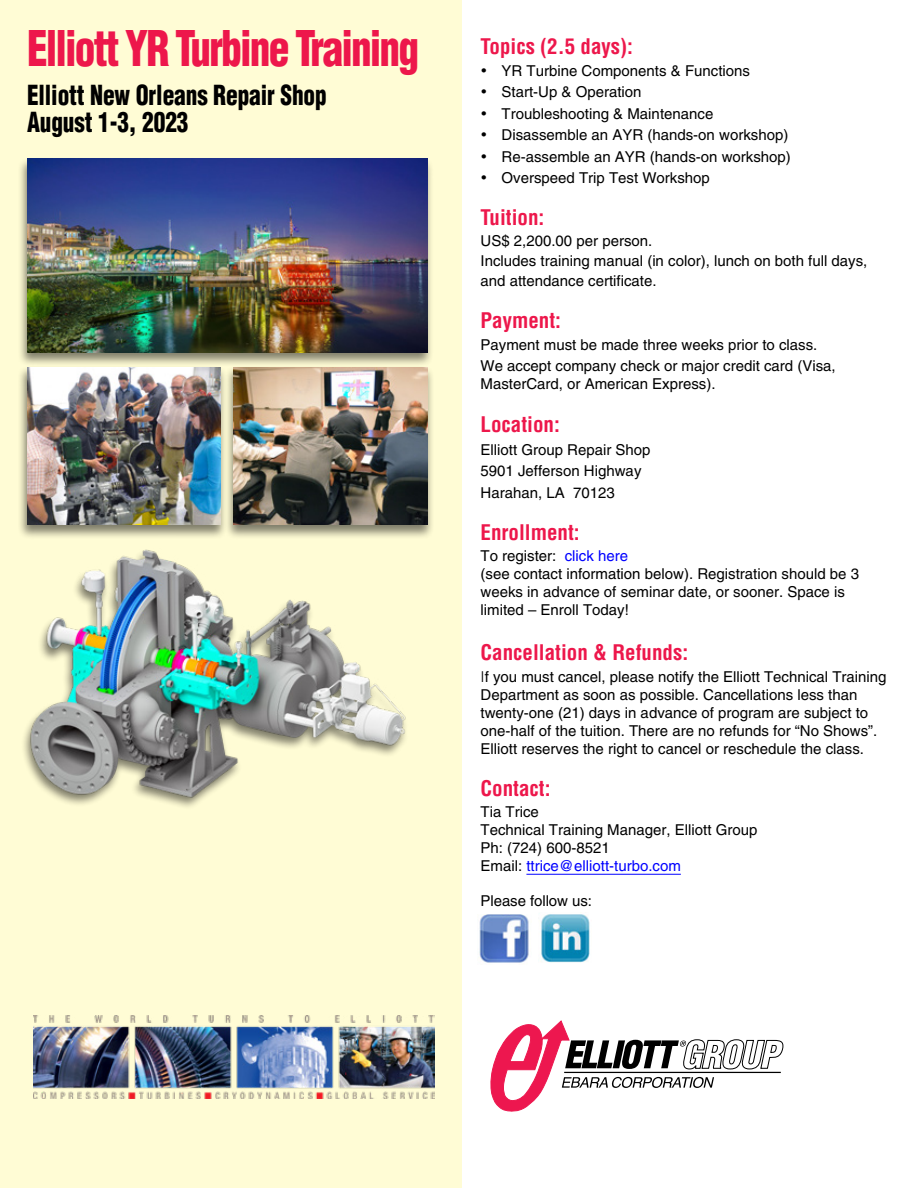
<style>
.page{position:relative;width:918px;height:1188px;background:#fff}
.page>*{position:absolute;margin:0;border:0;box-sizing:border-box;transform-origin:0 0}
.t1{font:900 condensed 48px "Helvetica";letter-spacing:-.045em;color:#ed174b;scale:.87 1}
.t2{font:900 condensed 27px/26.2px "Helvetica LT Std";letter-spacing:-.005em;color:#000;scale:.87 1}
.t3{font:700 condensed 21px "Helvetica";color:#ed174b}
.t4{font:15px/18px "Helvetica LT Std";color:#000}
.s1{color:#00f}
.s2{font-family:"Helvetica";font-weight:300}
</style>
<div class="page">
<div style="left:0;top:0;width:461px;height:1188px;background:#fffcd5"></div>
<div style="left:18px;top:366px;width:209px;height:174px;background:#000;opacity:.5"></div>
<img style="left:27px;top:367px;width:194px;height:157px">
<div style="left:225px;top:366px;width:209px;height:174px;background:#000;opacity:.5"></div>
<img style="left:234px;top:367px;width:194px;height:157px">
<img style="left:33px;top:1015px;width:401px;height:83px">
<svg style="left:490px;top:1021px;width:294px;height:91px"></svg>
<hr style="left:564px;top:1072px;width:217px;height:1px;background:#000">
<div style="left:18px;top:157px;width:416px;height:210px;background:#000;opacity:.5"></div>
<img style="left:27px;top:159px;width:401px;height:193px">
<img style="left:27px;top:549px;width:379px;height:253px">
<img style="left:479px;top:914px;width:50px;height:49px">
<img style="left:541px;top:914px;width:49px;height:49px">
<hr style="left:526px;top:874px;width:155px;height:1px;background:#00f">
<h1 class="t1" style="left:27px;top:18px;width:452px">Elliott YR Turbine Training</h1>
<h2 class="t2" style="left:27px;top:82px;width:346px">Elliott New Orleans Repair Shop<br>August 1-3, 2023</h2>
<h3 class="t3" style="left:481px;top:34px;width:154px">Topics (2.5 days):</h3>
<p class="t4" style="left:481px;top:61px;width:271px">• YR Turbine Components &amp; Functions</p>
<p class="t4" style="left:481px;top:83px;width:163px">• Start-Up &amp; Operation</p>
<p class="t4" style="left:481px;top:104px;width:234px">• Troubleshooting &amp; Maintenance</p>
<p class="t4" style="left:481px;top:126px;width:309px">• Disassemble an AYR (hands-on workshop)</p>
<p class="t4" style="left:481px;top:147px;width:312px">• Re-assemble an AYR (hands-on workshop)</p>
<p class="t4" style="left:481px;top:169px;width:231px">• Overspeed Trip Test Workshop</p>
<h3 class="t3" style="left:481px;top:205px;width:65px">Tuition:</h3>
<p class="t4" style="left:481px;top:231px;width:388px;line-height:20.1px">US$ 2,200.00 per person.<br>Includes training manual (in color), lunch on both full days, and attendance certificate.</p>
<h3 class="t3" style="left:481px;top:308px;width:82px">Payment:</h3>
<p class="t4" style="left:481px;top:334px;width:357px;line-height:21.5px">Payment must be made three weeks prior to class.<br>We accept company check or major credit card (Visa,</p>
<p class="t4" style="left:481px;top:375px;width:237px">MasterCard, or American Express).</p>
<h3 class="t3" style="left:481px;top:411px;width:81px">Location:</h3>
<p class="t4" style="left:481px;top:439px;width:172px;line-height:21.5px">Elliott Group Repair Shop<br>5901 Jefferson Highway<br>Harahan, LA 70123</p>
<h3 class="t3" style="left:481px;top:520px;width:101px">Enrollment:</h3>
<p class="t4" style="left:481px;top:547px;width:380px">To register: <span class="s1">click here<br></span>(see contact information below). Registration should be 3 weeks in advance of seminar date, or sooner. Space is limited – Enroll Today!</p>
<h3 class="t3" style="left:481px;top:640px;width:209px">Cancellation &amp; Refunds:</h3>
<p class="t4" style="left:481px;top:667px;width:408px"><span class="s2">I</span>f you must cancel, please notify the Elliott Technical Training Department as soon as possible. Cancellations less than twenty-one (21) days in advance of program are subject to one-half of the tuition. There are no refunds for “No Shows”.<br>Elliott reserves the right to cancel or reschedule the class.</p>
<h3 class="t3" style="left:481px;top:775px;width:72px">Contact:</h3>
<p class="t4" style="left:481px;top:803px;width:278px">Tia Trice<br>Technical Training Manager, Elliott Group<br>Ph: (724) 600-8521<br>Email: <span class="s1">ttrice@elliott-turbo.com</span></p>
<p class="t4" style="left:481px;top:891px;width:113px">Please follow us:</p>
</div>
